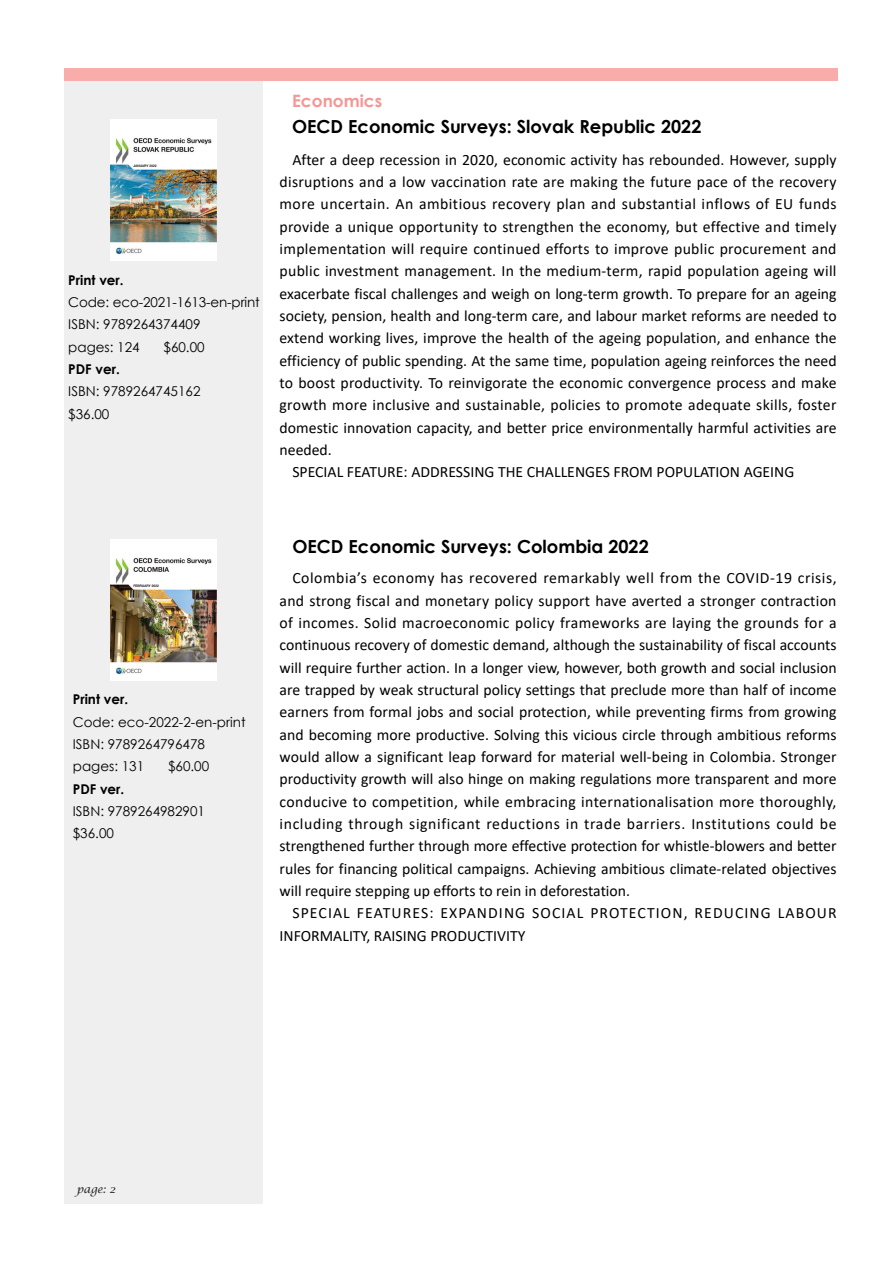
<style>
.page{position:relative;width:893px;height:1263px;background:#fff}
.page>*{position:absolute;margin:0;border:0;box-sizing:border-box;transform-origin:0 0}
.t1{font:700 18px "Century Gothic";color:#000}
.t2{font:700 16.95px "Century Gothic";color:#f59795}
.t3{font:15.75px/22.4px "Calibri";color:#000;text-align:justify}
.t4{font:15.75px/22.4px "Calibri";letter-spacing:.07em;color:#000}
.t5{font:13.5px "Century Gothic";color:#000}
.t6{font:700 13.5px "Century Gothic";color:#000}
.t7{font:italic 10.65px "Lucida Calligraphy";color:#231f20}
</style>
<div class="page">
<div style="left:64px;top:81px;width:199px;height:1122px;background:#efeff0"></div>
<div style="left:64px;top:69px;width:774px;height:12px;background:#f8adaa"></div>
<img style="left:111px;top:119px;width:106px;height:142px">
<img style="left:111px;top:539px;width:106px;height:142px">
<p class="t6" style="left:68px;top:270px;width:57px">Print ver.</p>
<p class="t5" style="left:68px;top:293px;width:193px">Code: eco-2021-1613-en-print</p>
<p class="t5" style="left:68px;top:315px;width:134px">ISBN: 9789264374409</p>
<p class="t5" style="left:68px;top:337px;width:73px">pages: 124</p>
<p class="t5" style="left:164px;top:337px;width:43px">$60.00</p>
<p class="t6" style="left:68px;top:359px;width:53px">PDF ver.</p>
<p class="t5" style="left:68px;top:382px;width:134px">ISBN: 9789264745162</p>
<p class="t5" style="left:68px;top:404px;width:43px">$36.00</p>
<p class="t2" style="left:292px;top:87px;width:92px">Economics</p>
<p class="t1" style="left:292px;top:113px;width:411px">OECD Economic Surveys: Slovak Republic 2022</p>
<p class="t3" style="left:280px;top:148px;width:559px;text-indent:13px">After a deep recession in 2020, economic activity has rebounded. However, supply disruptions and a low vaccination rate are making the future pace of the recovery more uncertain. An ambitious recovery plan and substantial inflows of EU funds provide a unique opportunity to strengthen the economy, but effective and timely implementation will require continued efforts to improve public procurement and public investment management. In the medium-term, rapid population ageing will exacerbate fiscal challenges and weigh on long-term growth. To prepare for an ageing society, pension, health and long-term care, and labour market reforms are needed to extend working lives, improve the health of the ageing population, and enhance the efficiency of public spending. At the same time, population ageing reinforces the need to boost productivity. To reinvigorate the economic convergence process and make growth more inclusive and sustainable, policies to promote adequate skills, foster domestic innovation capacity, and better price environmentally harmful activities are needed.</p>
<p class="t3" style="left:292px;top:460px;width:504px">SPECIAL FEATURE: ADDRESSING THE CHALLENGES FROM POPULATION AGEING</p>
<p class="t6" style="left:73px;top:689px;width:57px">Print ver.</p>
<p class="t5" style="left:73px;top:712px;width:174px">Code: eco-2022-2-en-print</p>
<p class="t5" style="left:73px;top:735px;width:134px">ISBN: 9789264796478</p>
<p class="t5" style="left:73px;top:757px;width:73px">pages: 131</p>
<p class="t5" style="left:168px;top:757px;width:43px">$60.00</p>
<p class="t6" style="left:73px;top:778px;width:53px">PDF ver.</p>
<p class="t5" style="left:73px;top:802px;width:134px">ISBN: 9789264982901</p>
<p class="t5" style="left:73px;top:824px;width:43px">$36.00</p>
<p class="t1" style="left:292px;top:533px;width:358px">OECD Economic Surveys: Colombia 2022</p>
<p class="t3" style="left:280px;top:566px;width:559px;text-indent:13px">Colombia’s economy has recovered remarkably well from the COVID-19 crisis, and strong fiscal and monetary policy support have averted a stronger contraction of incomes. Solid macroeconomic policy frameworks are laying the grounds for a continuous recovery of domestic demand, although the sustainability of fiscal accounts will require further action. In a longer view, however, both growth and social inclusion are trapped by weak structural policy settings that preclude more than half of income earners from formal jobs and social protection, while preventing firms from growing and becoming more productive. Solving this vicious circle through ambitious reforms would allow a significant leap forward for material well-being in Colombia. Stronger productivity growth will also hinge on making regulations more transparent and more conducive to competition, while embracing internationalisation more thoroughly, including through significant reductions in trade barriers. Institutions could be strengthened further through more effective protection for whistle-blowers and better rules for financing political campaigns. Achieving ambitious climate-related objectives will require stepping up efforts to rein in deforestation.</p>
<p class="t4" style="left:280px;top:901px;width:559px;text-indent:13px">SPECIAL FEATURES: EXPANDING SOCIAL PROTECTION, REDUCING LABOUR<br>INFORMALITY, RAISING PRODUCTIVITY</p>
<p class="t7" style="left:77px;top:1183px;width:40px">page: 2</p>
</div>
